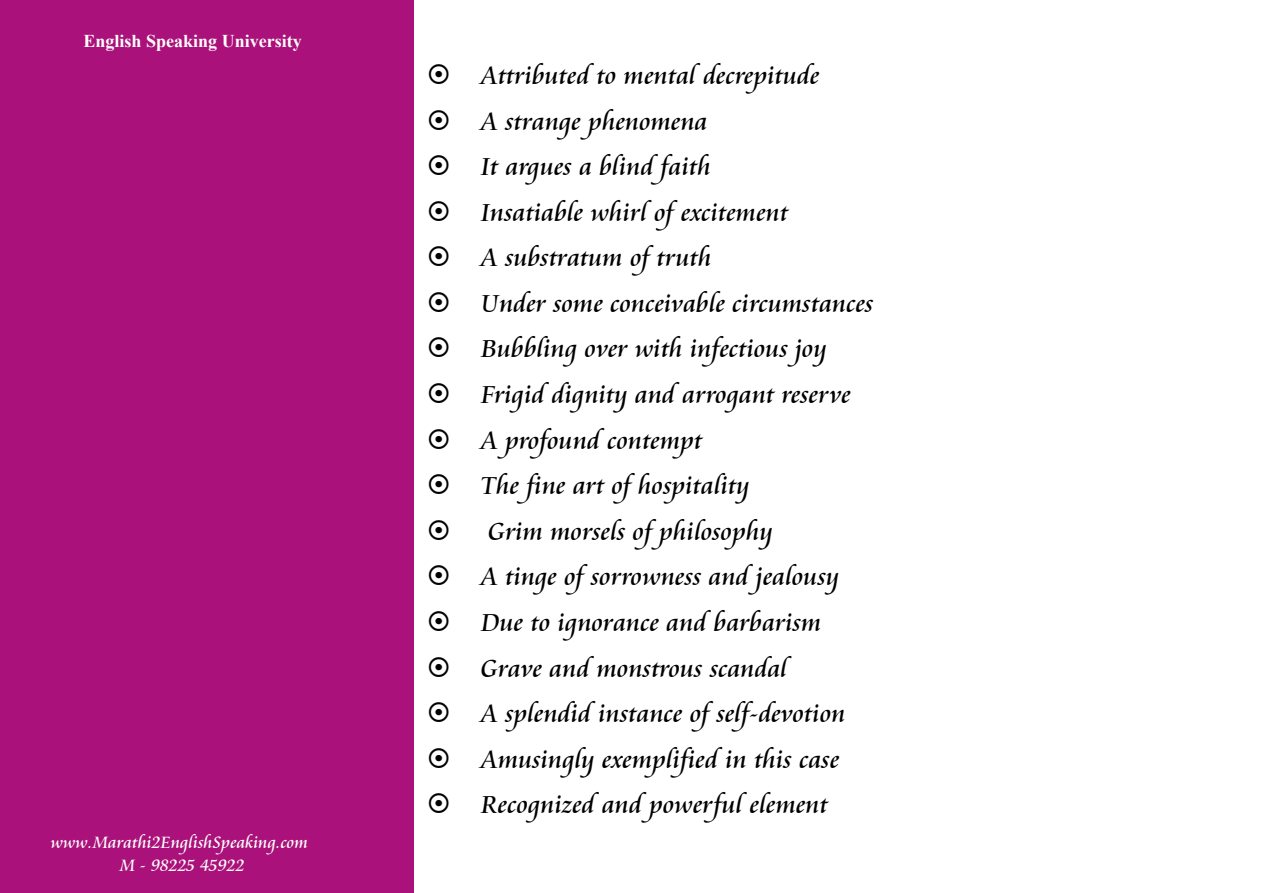
<style>
.page{position:relative;width:1263px;height:893px;background:#fff}
.page>*{position:absolute;margin:0;border:0;box-sizing:border-box;transform-origin:0 0}
.t1{font:27px "Cataneo BT";color:#000}
.t2{font:18px/23.4px "Cataneo BT";color:#fff;text-align:center}
.t3{font:700 18px "Times New Roman";color:#fff}
</style>
<div class="page">
<div style="left:0;top:0;width:414px;height:893px;background:#aa117a"></div>
<p class="t3" style="left:83px;top:34px;width:220px">English Speaking University</p>
<p class="t2" style="left:51px;top:832px;width:259px">www.Marathi2EnglishSpeaking.com<br>M - 98225 45922</p>
<p class="t1" style="left:427px;top:63px;width:394px">▪ Attributed to mental decrepitude</p>
<p class="t1" style="left:427px;top:108px;width:283px">▪ A strange phenomena</p>
<p class="t1" style="left:427px;top:154px;width:286px">▪ It argues a blind faith</p>
<p class="t1" style="left:427px;top:199px;width:363px">▪ Insatiable whirl ofexcitement</p>
<p class="t1" style="left:427px;top:245px;width:287px">▪ A substratum oftruth</p>
<p class="t1" style="left:427px;top:291px;width:448px">▪ Under some conceivable circumstances</p>
<p class="t1" style="left:427px;top:336px;width:402px">▪ Bubbling over with infectious joy</p>
<p class="t1" style="left:427px;top:382px;width:426px">▪ Frigid dignity and arrogant reserve</p>
<p class="t1" style="left:427px;top:427px;width:277px">▪ A profound contempt</p>
<p class="t1" style="left:427px;top:473px;width:325px">▪ The fine art ofhospitality</p>
<p class="t1" style="left:427px;top:519px;width:348px">▪ Grim morsels ofphilosophy</p>
<p class="t1" style="left:427px;top:564px;width:414px">▪ A tinge ofsorrowness and jealousy</p>
<p class="t1" style="left:427px;top:610px;width:396px">▪ Due to ignorance and barbarism</p>
<p class="t1" style="left:427px;top:655px;width:362px">▪ Grave and monstrous scandal</p>
<p class="t1" style="left:427px;top:701px;width:420px">▪ A splendid instance ofself-devotion</p>
<p class="t1" style="left:427px;top:746px;width:414px">▪ Amusingly exemplified in this case</p>
<p class="t1" style="left:427px;top:792px;width:403px">▪ Recognized and powerful element</p>
</div>
